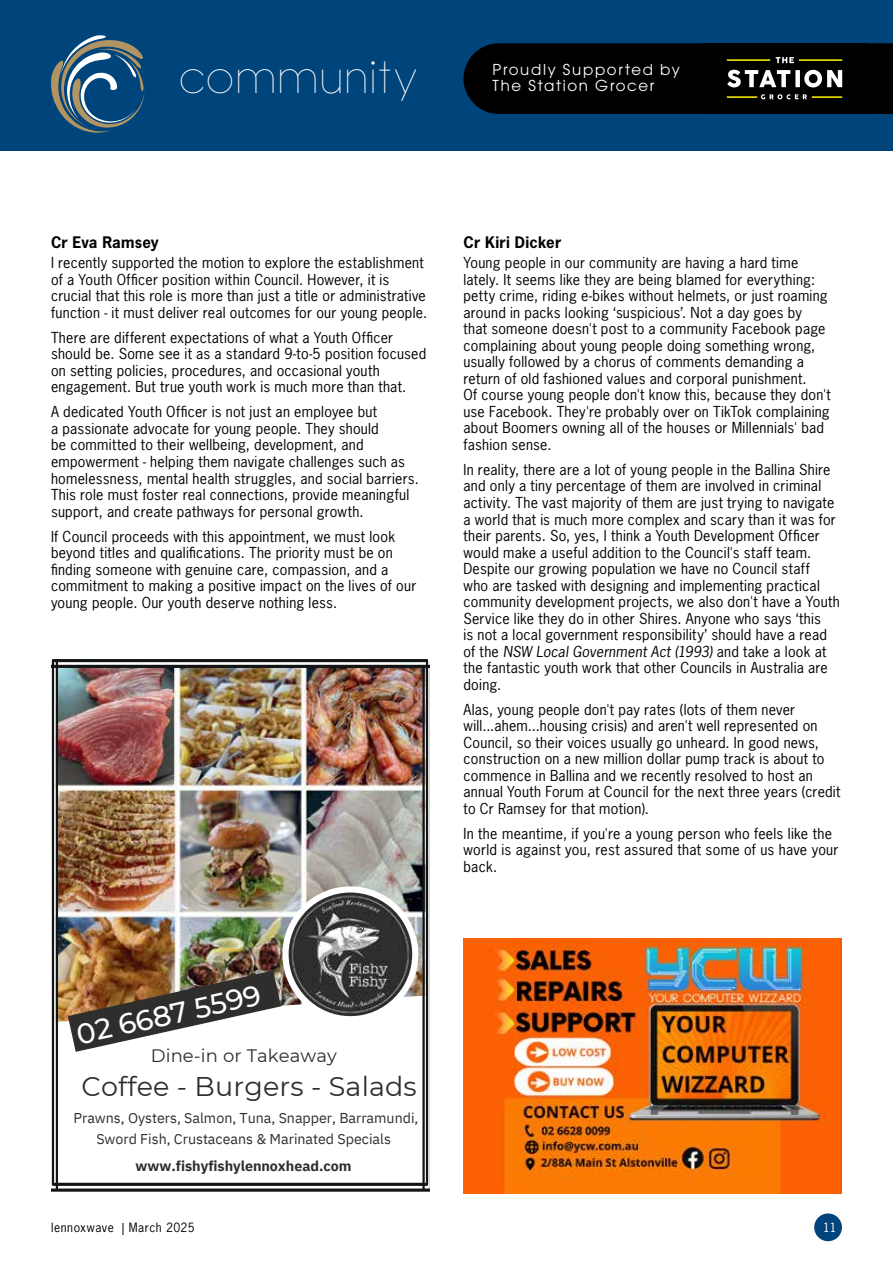
<style>
.page{position:relative;width:893px;height:1263px;background:#fff}
.page>*{position:absolute;margin:0;border:0;box-sizing:border-box;transform-origin:0 0}
.t1{font:31.5px "Bondoluo Peek";letter-spacing:.12em;color:#fff}
.t2{font:500 28.5px "Montserrat";color:#fff}
.t3{font:27px "Montserrat";letter-spacing:.005em;color:#2f2e2d}
.t4{font:18px "Montserrat";letter-spacing:.005em;color:#2f2e2d}
.t5{font:15px/16.5px "ITC Avant Garde Pro";letter-spacing:.11em;color:#fff}
.t6{font:700 15px "News Gothic Std";letter-spacing:.015em;color:#000}
.t7{font:14.25px/16.5px "News Gothic Std";letter-spacing:.02em;color:#000}
.t8{font:14.25px/21px "IBM Plex Sans";color:#2f2e2d;text-align:center}
.t9{font:700 14.25px "IBM Plex Sans";color:#2f2e2d}
.t10{font:12px "News Gothic Std";letter-spacing:.045em;color:#000}
.t11{font:12px "News Gothic Std";color:#fff}
.s1{font-style:italic}
</style>
<div class="page">
<div style="left:814px;top:1213px;width:28px;height:28px;background:#00447c;border-radius:50%"></div>
<div style="left:0;top:0;width:893px;height:151px;background:#00447c"></div>
<svg style="left:51px;top:35px;width:94px;height:98px"></svg>
<img style="left:51px;top:659px;width:378px;height:533px">
<svg style="left:463px;top:43px;width:430px;height:71px;background:#090a0b"></svg>
<hr style="left:727px;top:59px;width:43px;height:2px;background:#fff200">
<hr style="left:727px;top:96px;width:30px;height:2px;background:#fff200">
<hr style="left:812px;top:96px;width:30px;height:2px;background:#fff200">
<hr style="left:799px;top:59px;width:43px;height:2px;background:#fff200">
<img style="left:464px;top:939px;width:378px;height:254px">
<h1 class="t1" style="left:180px;top:60px;width:239px">COMMUNITY</h1>
<p class="t5" style="left:493px;top:61px;width:189px">Proudly Supported by<br>The Station Grocer</p>
<p class="t6" style="left:51px;top:232px;width:109px">Cr Eva Ramsey</p>
<p class="t7" style="left:51px;top:255px;width:378px">I recently supported the motion to explore the establishment of a Youth Officer position within Council. However, it is crucial that this role is more than just a title or administrative function - it must deliver real outcomes for our young people.</p>
<p class="t7" style="left:51px;top:329px;width:377px">There are different expectations of what a Youth Officer should be. Some see it as a standard 9-to-5 position focused on setting policies, procedures, and occasional youth engagement. But true youth work is much more than that.</p>
<p class="t7" style="left:51px;top:404px;width:369px">A dedicated Youth Officer is not just an employee but<br>a passionate advocate for young people. They should<br>be committed to their wellbeing, development, and empowerment - helping them navigate challenges such as homelessness, mental health struggles, and social barriers.<br>This role must foster real connections, provide meaningful support, and create pathways for personal growth.</p>
<p class="t7" style="left:51px;top:528px;width:367px">If Council proceeds with this appointment, we must look beyond titles and qualifications. The priority must be on finding someone with genuine care, compassion, and a commitment to making a positive impact on the lives of our young people. Our youth deserve nothing less.</p>
<p class="t6" style="left:463px;top:232px;width:99px">Cr Kiri Dicker</p>
<p class="t7" style="left:463px;top:255px;width:369px">Young people in our community are having a hard time lately. It seems like they are being blamed for everything: petty crime, riding e-bikes without helmets, or just roaming around in packs looking ‘suspicious’. Not a day goes by<br>that someone doesn't post to a community Facebook page complaining about young people doing something wrong, usually followed by a chorus of comments demanding a return of old fashioned values and corporal punishment.<br>Of course young people don't know this, because they don't use Facebook. They're probably over on TikTok complaining about Boomers owning all of the houses or Millennials' bad fashion sense.</p>
<p class="t7" style="left:463px;top:461px;width:378px">In reality, there are a lot of young people in the Ballina Shire and only a tiny percentage of them are involved in criminal activity. The vast majority of them are just trying to navigate a world that is much more complex and scary than it was for their parents. So, yes, I think a Youth Development Officer would make a useful addition to the Council's staff team.<br>Despite our growing population we have no Council staff<br>who are tasked with designing and implementing practical community development projects, we also don't have a Youth Service like they do in other Shires. Anyone who says ‘this<br>is not a local government responsibility’ should have a read of the <span class="s1">NSW Local Government Act (1993)</span> and take a look at the fantastic youth work that other Councils in Australia are doing.</p>
<p class="t7" style="left:463px;top:701px;width:379px">Alas, young people don't pay rates (lots of them never will...ahem...housing crisis) and aren't well represented on Council, so their voices usually go unheard. In good news, construction on a new million dollar pump track is about to commence in Ballina and we recently resolved to host an annual Youth Forum at Council for the next three years (credit to Cr Ramsey for that motion).</p>
<p class="t7" style="left:463px;top:825px;width:377px">In the meantime, if you're a young person who feels like the world is against you, rest assured that some of us have your back.</p>
<h2 class="t2" style="left:73px;top:1016px;width:189px;rotate:-13deg">02 6687 5599</h2>
<p class="t4" style="left:151px;top:1043px;width:188px">Dine-in or Takeaway</p>
<h3 class="t3" style="left:81px;top:1068px;width:337px">Coffee - Burgers - Salads</h3>
<p class="t8" style="left:74px;top:1106px;width:346px">Prawns, Oysters, Salmon, Tuna, Snapper, Barramundi,<br>Sword Fish, Crustaceans &amp; Marinated Specials</p>
<p class="t9" style="left:136px;top:1155px;width:217px">www.fishyfishylennoxhead.com</p>
<p class="t10" style="left:51px;top:1220px;width:145px">lennoxwave | March 2025</p>
<p class="t11" style="left:823px;top:1220px;width:15px">11</p>
</div>
